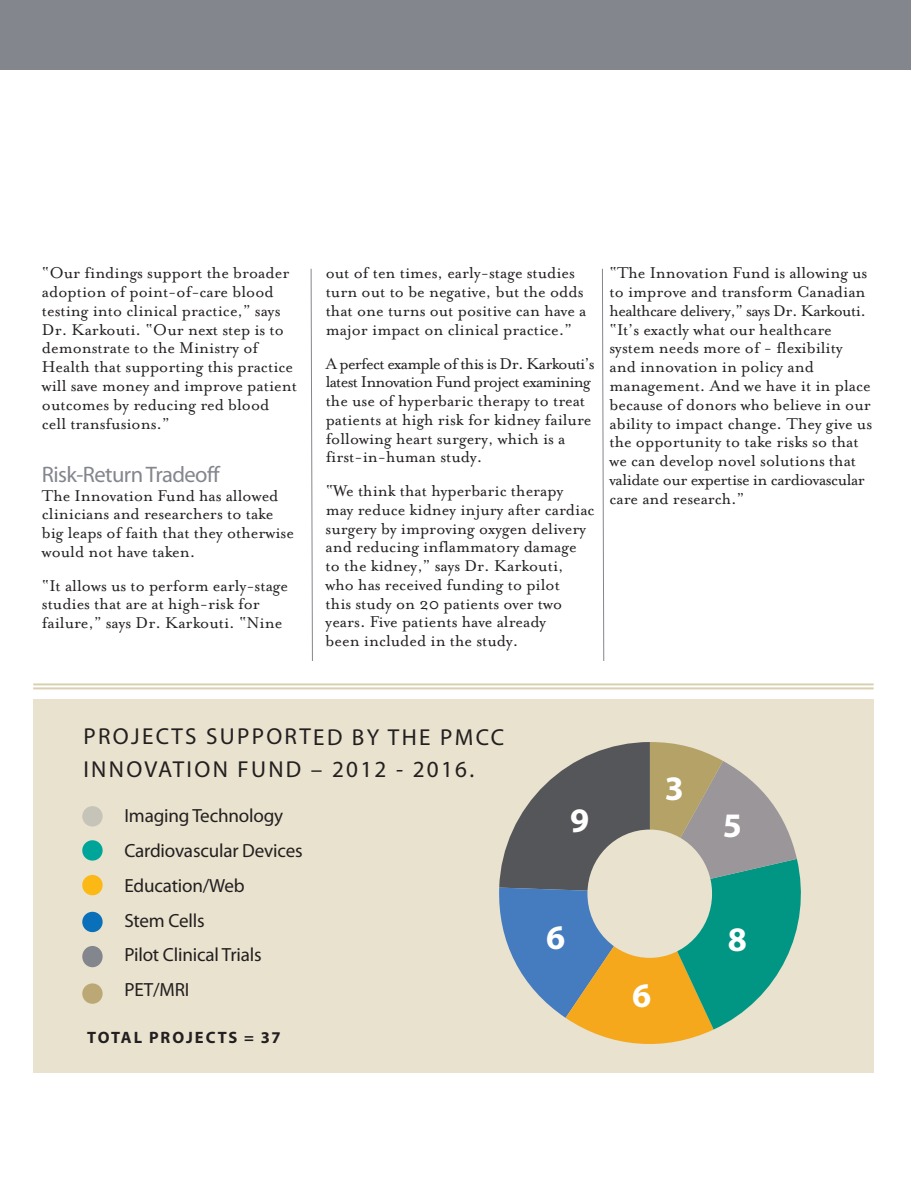
<style>
.page{position:relative;width:911px;height:1181px;background:#fff}
.page>*{position:absolute;margin:0;border:0;box-sizing:border-box;transform-origin:0 0}
.t1{font:700 34.5px "Myriad Pro";color:#fff}
.t2{font:23.1px/32.1px "Myriad";letter-spacing:.1em;color:#231f20}
.t3{font:22.5px "Myriad";letter-spacing:-.025em;color:#83868c}
.t4{font:19.05px/34.7px "Myriad Pro";letter-spacing:-.01em;color:#231f20}
.t5{font:18px/18.8px "Mrs Eaves Roman";color:#231f20}
.t6{font:700 16.5px "Myriad Pro";letter-spacing:.12em;color:#231f20}
</style>
<div class="page">
<div style="left:0;top:0;width:911px;height:69px;background:#83868c"></div>
<svg style="left:311px;top:269px;width:2px;height:392px"></svg>
<svg style="left:602px;top:269px;width:2px;height:392px"></svg>
<div style="left:33px;top:699px;width:840px;height:374px;background:#e8e2ce"></div>
<svg style="left:499px;top:742px;width:302px;height:302px"></svg>
<hr style="left:33px;top:683px;width:840px;height:2px;background:#dacfb0">
<hr style="left:33px;top:687px;width:840px;height:2px;background:#dacfb0">
<svg style="left:82px;top:806px;width:21px;height:20px"></svg>
<div style="left:587px;top:829px;width:125px;height:129px;background:#e8e2ce;border-radius:50%"></div>
<div style="left:82px;top:840px;width:21px;height:20px;background:#00a599;border-radius:50%"></div>
<div style="left:82px;top:875px;width:21px;height:20px;background:#fcb814;border-radius:50%"></div>
<div style="left:82px;top:912px;width:21px;height:20px;background:#0970b9;border-radius:50%"></div>
<div style="left:82px;top:946px;width:21px;height:21px;background:#83868c;border-radius:50%"></div>
<div style="left:82px;top:983px;width:21px;height:21px;background:#bba874;border-radius:50%"></div>
<p class="t5" style="left:42px;top:263px;width:257px">“Our findings support the broader adoption of point-of-care blood testing into clinical practice,” says<br>Dr. Karkouti. “Our next step is to demonstrate to the Ministry of<br>Health that supporting this practice will save money and improve patient outcomes by reducing red blood cell transfusions.”</p>
<p class="t3" style="left:42px;top:466px;width:179px">Risk-Return Tradeoff</p>
<p class="t5" style="left:42px;top:485px;width:254px">The Innovation Fund has allowed clinicians and researchers to take big leaps of faith that they otherwise would not have taken.</p>
<p class="t5" style="left:42px;top:575px;width:248px">“It allows us to perform early-stage studies that are at high-risk for failure,” says Dr. Karkouti. “Nine</p>
<p class="t5" style="left:326px;top:263px;width:262px">out of ten times, early-stage studies turn out to be negative, but the odds that one turns out positive can have a major impact on clinical practice.”</p>
<p class="t5" style="left:326px;top:353px;width:270px">A perfect example of this is Dr. Karkouti’s latest Innovation Fund project examining the use of hyperbaric therapy to treat patients at high risk for kidney failure following heart surgery, which is a first-in-human study.</p>
<p class="t5" style="left:326px;top:480px;width:270px">“We think that hyperbaric therapy may reduce kidney injury after cardiac surgery by improving oxygen delivery and reducing inflammatory damage to the kidney,” says Dr. Karkouti, who has received funding to pilot<br>this study on 20 patients over two years. Five patients have already<br>been included in the study.</p>
<p class="t5" style="left:609px;top:263px;width:264px">“The Innovation Fund is allowing us to improve and transform Canadian healthcare delivery,” says Dr. Karkouti. “It’s exactly what our healthcare system needs more of - flexibility and innovation in policy and management. And we have it in place because of donors who believe in our ability to impact change. They give us the opportunity to take risks so that we can develop novel solutions that validate our expertise in cardiovascular care and research.”</p>
<p class="t2" style="left:83px;top:723px;width:422px">PROJECTS SUPPORTED BY THE PMCC<br>INNOVATION FUND – 2012 - 2016.</p>
<h1 class="t1" style="left:665px;top:775px;width:21px">3</h1>
<p class="t4" style="left:124px;top:800px;width:180px">Imaging Technology<br>Cardiovascular Devices<br>Education/Web<br>Stem Cells<br>Pilot Clinical Trials<br>PET/MRI</p>
<p class="t6" style="left:87px;top:1031px;width:195px">TOTAL PROJECTS = 37</p>
<h1 class="t1" style="left:570px;top:807px;width:21px">9</h1>
<h1 class="t1" style="left:723px;top:812px;width:21px">5</h1>
<h1 class="t1" style="left:546px;top:924px;width:21px">6</h1>
<h1 class="t1" style="left:728px;top:927px;width:21px">8</h1>
<h1 class="t1" style="left:632px;top:982px;width:21px">6</h1>
</div>
